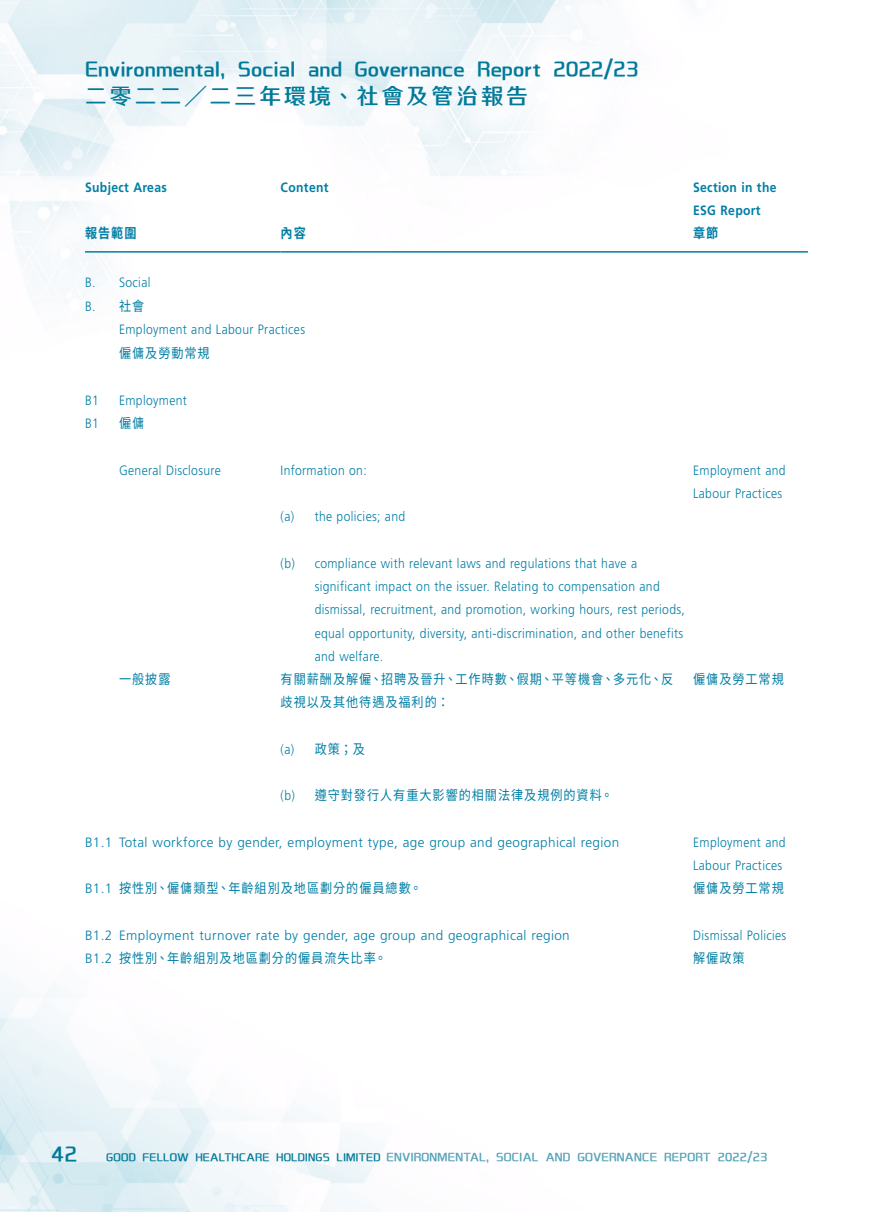
<style>
.page{position:relative;width:893px;height:1212px;background:#fff}
.page>*{position:absolute;margin:0;border:0;box-sizing:border-box;transform-origin:0 0}
.t1{font:22.5px "Tensentype Zhi Hei GB18030 W3";letter-spacing:-.005em;color:#007a9a}
.t2{font:21.75px "Tensentype Zhi Hei GB18030 W3";letter-spacing:.145em;color:#007a9a}
.Body_Text{font:300 13.5px/23.2px "Frutiger LT Std";letter-spacing:.03em;color:#007ea5;scale:.9 1}
.Body_Text-2{font:13.5px/23.2px "Source Han Sans TC";letter-spacing:.08em;color:#007ea5;scale:.9 1}
.Body_Text-3{font:300 13.5px "Frutiger LT Std";letter-spacing:.03em;color:#007ea5}
.Body_Text-4{font:700 13.5px "Frutiger LT Std";letter-spacing:.03em;color:#007ea5;scale:.9 1}
.Body_Text-5{font:700 13.5px "Source Han Sans TC";letter-spacing:.08em;color:#007ea5;scale:.9 1}
.t3{font:12.75px "Tensentype Zhi Hei GB18030 W3";letter-spacing:.005em;color:#54a1b7}
.s1{font-family:"Frutiger LT Std";font-weight:300}
.s2{font-size:12px;color:#007a9a}
</style>
<div class="page">
<img style="left:0;top:0;width:695px;height:1212px">
<hr style="left:85px;top:251px;width:196px;height:2px;background:#007ea5">
<hr style="left:281px;top:251px;width:527px;height:2px;background:#007ea5">
<h1 class="t1" style="left:85px;top:53px;width:555px">Environmental, Social and Governance Report 2022/23</h1>
<h2 class="t2" style="left:85px;top:81px;width:444px">二零二二╱二三年環境﹑社會及管治報告</h2>
<p class="Body_Text-4" style="left:85px;top:179px;width:92px">Subject Areas</p>
<p class="Body_Text-4" style="left:281px;top:179px;width:55px">Content</p>
<p class="Body_Text-4" style="left:693px;top:179px;width:94px">Section in the</p>
<p class="Body_Text-4" style="left:693px;top:202px;width:77px">ESG Report</p>
<p class="Body_Text-5" style="left:85px;top:226px;width:59px">報告範圍</p>
<p class="Body_Text-5" style="left:281px;top:226px;width:30px">內容</p>
<p class="Body_Text-5" style="left:693px;top:226px;width:30px">章節</p>
<p class="Body_Text" style="left:85px;top:271px;width:13px">B.</p>
<p class="Body_Text" style="left:119px;top:271px;width:36px">Social</p>
<p class="Body_Text" style="left:85px;top:295px;width:13px">B.</p>
<p class="Body_Text-2" style="left:119px;top:294px;width:30px">社會</p>
<p class="Body_Text" style="left:119px;top:318px;width:208px">Employment and Labour Practices</p>
<p class="Body_Text-2" style="left:119px;top:342px;width:102px">僱傭及勞動常規</p>
<p class="Body_Text" style="left:85px;top:389px;width:17px">B1</p>
<p class="Body_Text" style="left:119px;top:389px;width:77px">Employment</p>
<p class="Body_Text" style="left:85px;top:412px;width:17px">B1</p>
<p class="Body_Text-2" style="left:119px;top:412px;width:30px">僱傭</p>
<p class="Body_Text" style="left:119px;top:459px;width:115px">General Disclosure</p>
<p class="Body_Text" style="left:281px;top:459px;width:97px">Information on:</p>
<p class="Body_Text" style="left:281px;top:505px;width:140px">(a) the policies; and</p>
<p class="Body_Text" style="left:315px;top:552px;width:413px;text-indent:-34px">(b) compliance with relevant laws and regulations that have a significant impact on the issuer. Relating to compensation and dismissal, recruitment, and promotion, working hours, rest periods, equal opportunity, diversity, anti-discrimination, and other benefits and welfare.</p>
<p class="Body_Text" style="left:693px;top:459px;width:104px">Employment and<br>Labour Practices</p>
<p class="Body_Text-2" style="left:119px;top:668px;width:59px">一般披露</p>
<p class="Body_Text-2" style="left:281px;top:668px;width:438px">有關薪酬及解僱、招聘及晉升、工作時數、假期、平等機會、多元化、反歧視以及其他待遇及福利的：</p>
<p class="Body_Text-2" style="left:281px;top:738px;width:95px"><span class="s1">(a)</span> 政策；及</p>
<p class="Body_Text-2" style="left:281px;top:784px;width:371px"><span class="s1">(b)</span> 遵守對發行人有重大影響的相關法律及規例的資料。</p>
<p class="Body_Text-2" style="left:693px;top:668px;width:102px">僱傭及勞工常規</p>
<p class="Body_Text-3" style="left:85px;top:834px;width:29px">B1.1</p>
<p class="Body_Text-3" style="left:119px;top:834px;width:502px">Total workforce by gender, employment type, age group and geographical region</p>
<p class="Body_Text" style="left:693px;top:831px;width:104px">Employment and<br>Labour Practices</p>
<p class="Body_Text-3" style="left:85px;top:881px;width:29px">B1.1</p>
<p class="Body_Text-2" style="left:119px;top:877px;width:338px">按性別、僱傭類型、年齡組別及地區劃分的僱員總數。</p>
<p class="Body_Text-2" style="left:693px;top:877px;width:102px">僱傭及勞工常規</p>
<p class="Body_Text-3" style="left:85px;top:927px;width:29px">B1.2</p>
<p class="Body_Text-3" style="left:119px;top:927px;width:452px">Employment turnover rate by gender, age group and geographical region</p>
<p class="Body_Text" style="left:693px;top:924px;width:105px">Dismissal Policies</p>
<p class="Body_Text-3" style="left:85px;top:951px;width:29px">B1.2</p>
<p class="Body_Text-2" style="left:119px;top:947px;width:299px">按性別、年齡組別及地區劃分的僱員流失比率。</p>
<p class="Body_Text-2" style="left:693px;top:947px;width:59px">解僱政策</p>
<h1 class="t1" style="left:51px;top:1138px;width:28px">42</h1>
<p class="t3" style="left:106px;top:1148px;width:663px"><span class="s2">GOOD FELLOW HEALTHCARE HOLDINGS LIMITED</span> ENVIRONMENTAL, SOCIAL AND GOVERNANCE REPORT 2022/23</p>
</div>
